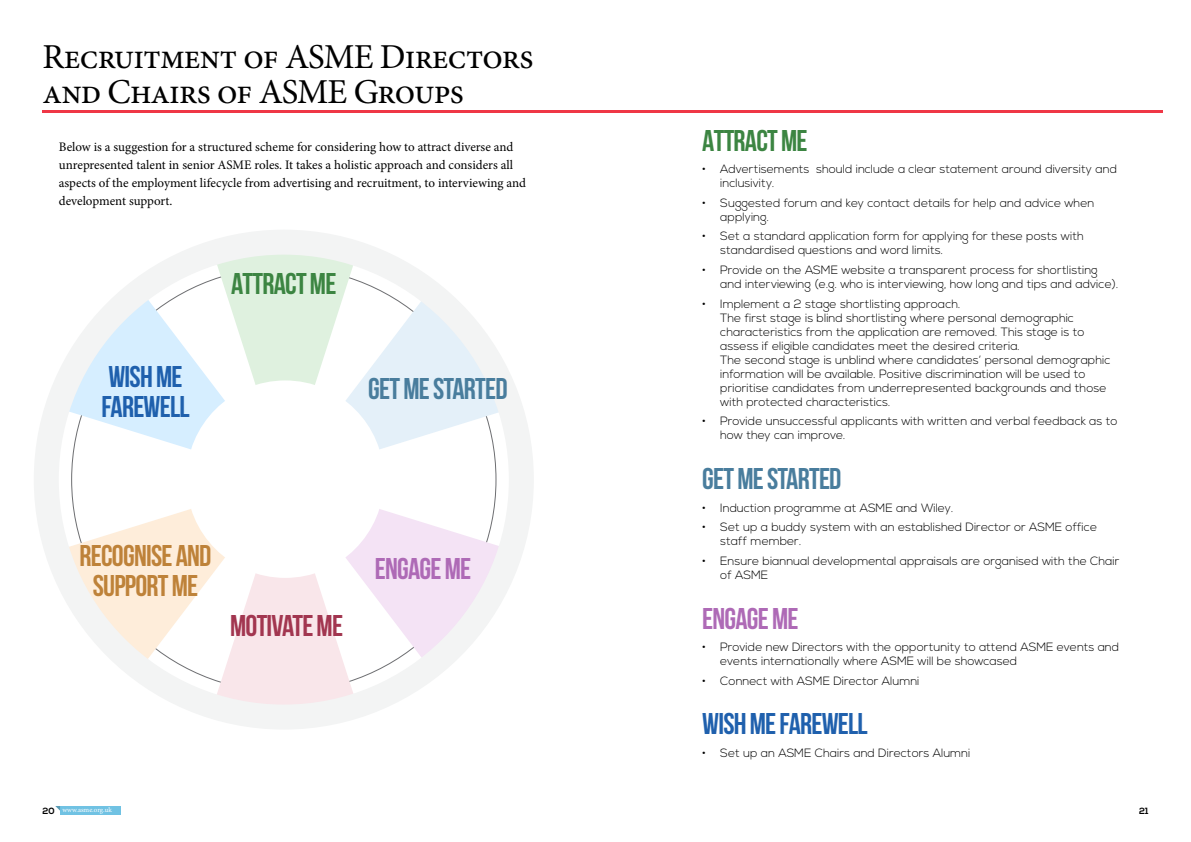
<style>
.page{position:relative;width:1191px;height:842px;background:#fff}
.page>*{position:absolute;margin:0;border:0;box-sizing:border-box;transform-origin:0 0}
.t1{font:35px/35px "Minion Pro";letter-spacing:-.025em;color:#000}
.t2{font:700 30px/30px "Bebas Neue";letter-spacing:-.025em;color:#1f60ad}
.t3{font:700 30px "Bebas Neue";letter-spacing:-.025em;color:#497d9d}
.t4{font:700 30px/30px "Bebas Neue";letter-spacing:-.025em;color:#be8239;text-align:center}
.t5{font:700 30px "Bebas Neue";letter-spacing:-.025em;color:#3c8542}
.t6{font:700 30px "Bebas Neue";letter-spacing:-.025em;color:#ae6ab6}
.t7{font:700 30px "Bebas Neue";letter-spacing:-.025em;color:#a23650}
.t8{font:13px/18px "Minion Pro";color:#000}
.t9{font:300 12px/14px "Nexa";color:#000}
.t10{font:700 9px "Nexa";color:#000}
.t11{font:7px "Minion Pro";color:#fff}
.s1{font-family:"Nexa";font-weight:700;font-size:9px;color:#000}
</style>
<div class="page">
<hr style="left:43px;top:111px;width:1119px;height:2px;background:#ef3746">
<svg style="left:60px;top:289px;width:153px;height:189px"></svg>
<svg style="left:60px;top:480px;width:153px;height:189px"></svg>
<svg style="left:213px;top:256px;width:145px;height:447px"></svg>
<svg style="left:286px;top:289px;width:222px;height:189px"></svg>
<svg style="left:286px;top:480px;width:222px;height:189px"></svg>
<div style="left:186px;top:380px;width:198px;height:198px;background:#fff;border-radius:50%"></div>
<div style="left:34px;top:230px;width:500px;height:499px;border:25px solid #f3f4f4;border-radius:50%"></div>
<div style="left:60px;top:806px;width:60px;height:8px;background:#70c2e3"></div>
<svg style="left:55px;top:806px;width:5px;height:5px"></svg>
<h1 class="t1" style="left:43px;top:39px;width:493px">Recruitment of ASME Directors and Chairs of ASME Groups</h1>
<p class="t8" style="left:59px;top:138px;width:469px">Below is a suggestion for a structured scheme for considering how to attract diverse and unrepresented talent in senior ASME roles. It takes a holistic approach and considers all aspects of the employment lifecycle from advertising and recruitment, to interviewing and development support.</p>
<h2 class="t2" style="left:101px;top:361px;width:90px">WISH ME<br>FAREWELL</h2>
<h2 class="t5" style="left:231px;top:267px;width:107px">ATTRACT ME</h2>
<h2 class="t3" style="left:368px;top:372px;width:141px">GET ME STARTED</h2>
<h2 class="t4" style="left:80px;top:540px;width:133px">RECOGNISE AND<br>SUPPORT ME</h2>
<h2 class="t7" style="left:230px;top:609px;width:115px">MOTIVATE ME</h2>
<h2 class="t6" style="left:375px;top:552px;width:98px">ENGAGE ME</h2>
<h2 class="t5" style="left:702px;top:124px;width:107px">ATTRACT ME</h2>
<p class="t9" style="left:720px;top:162px;width:398px;text-indent:-18px">• Advertisements should include a clear statement around diversity and inclusivity.</p>
<p class="t9" style="left:720px;top:196px;width:375px;text-indent:-18px">• Suggested forum and key contact details for help and advice when applying.</p>
<p class="t9" style="left:720px;top:230px;width:365px;text-indent:-18px">• Set a standard application form for applying for these posts with standardised questions and word limits.</p>
<p class="t9" style="left:720px;top:263px;width:399px;text-indent:-18px">• Provide on the ASME website a transparent process for shortlisting and interviewing (e.g. who is interviewing, how long and tips and advice).</p>
<p class="t9" style="left:720px;top:297px;width:392px;text-indent:-18px">• Implement a 2 stage shortlisting approach.<br>The first stage is blind shortlisting where personal demographic characteristics from the application are removed. This stage is to assess if eligible candidates meet the desired criteria.<br>The second stage is unblind where candidates’ personal demographic information will be available. Positive discrimination will be used to prioritise candidates from underrepresented backgrounds and those with protected characteristics.</p>
<p class="t9" style="left:720px;top:415px;width:399px;text-indent:-18px">• Provide unsuccessful applicants with written and verbal feedback as to how they can improve.</p>
<h2 class="t3" style="left:702px;top:462px;width:141px">GET ME STARTED</h2>
<p class="t9" style="left:702px;top:501px;width:252px">• Induction programme at ASME and Wiley.</p>
<p class="t9" style="left:720px;top:521px;width:378px;text-indent:-18px">• Set up a buddy system with an established Director or ASME office staff member.</p>
<p class="t9" style="left:720px;top:554px;width:401px;text-indent:-18px">• Ensure biannual developmental appraisals are organised with the Chair of ASME</p>
<h2 class="t6" style="left:702px;top:602px;width:98px">ENGAGE ME</h2>
<p class="t9" style="left:720px;top:640px;width:400px;text-indent:-18px">• Provide new Directors with the opportunity to attend ASME events and events internationally where ASME will be showcased</p>
<p class="t9" style="left:702px;top:674px;width:219px">• Connect with ASME Director Alumni</p>
<h2 class="t2" style="left:702px;top:709px;width:167px">WISH ME FAREWELL</h2>
<p class="t9" style="left:702px;top:746px;width:270px">• Set up an ASME Chairs and Directors Alumni</p>
<p class="t11" style="left:43px;top:805px;width:71px"><span class="s1">20</span> www.asme.org.uk</p>
<p class="t10" style="left:1139px;top:805px;width:11px">21</p>
</div>
